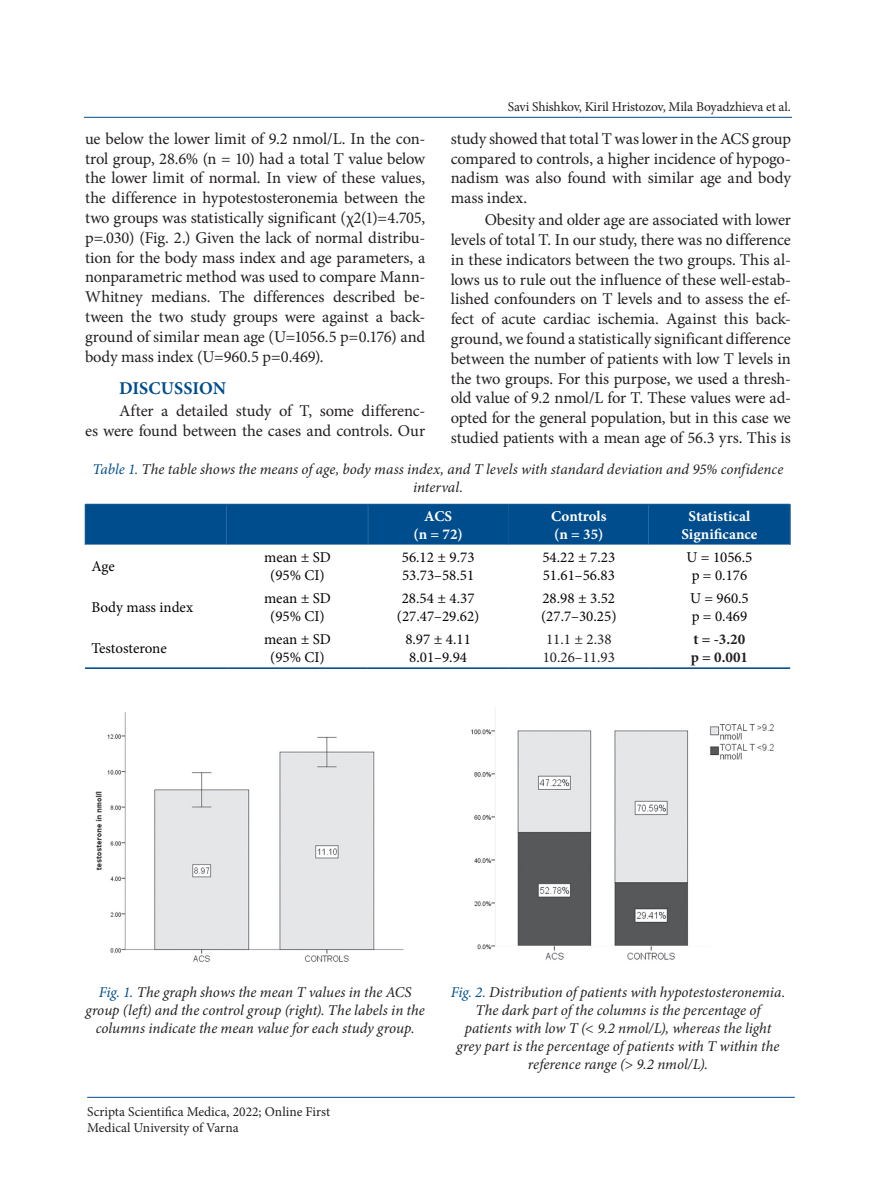
<style>
.page{position:relative;width:893px;height:1195px;background:#fff}
.page>*{position:absolute;margin:0;border:0;box-sizing:border-box;transform-origin:0 0}
.t1{font:700 18px "Minion Pro";color:#004d8d}
.t2{font:16.5px/19.8px "Minion Pro";letter-spacing:-.005em;color:#231f20;text-align:justify}
.t3{font:italic 15px/18px "Minion Pro";color:#231f20;text-align:center}
.t4{font:15px/18px "Minion Pro";color:#040503;text-align:center}
.t5{font:700 15px/18px "Minion Pro";color:#fff;text-align:center}
.t6{font:15px/18px "Minion Pro";color:#231f20}
.t7{font:700 15px/18px "Minion Pro";color:#231f20}
.t8{font:13.5px/16.2px "Minion Pro";letter-spacing:-.005em;color:#231f20}
.s1{color:#004d8d}
</style>
<div class="page">
<hr style="left:87px;top:1097px;width:354px;height:1px;background:#004d8d">
<hr style="left:441px;top:1097px;width:354px;height:1px;background:#004d8d">
<hr style="left:84px;top:117px;width:708px;height:1px;background:#004d8d">
<div style="left:86px;top:505px;width:703px;height:40px;background:#004d8d"></div>
<svg style="left:86px;top:667px;width:703px;height:1px"></svg>
<hr style="left:86px;top:504px;width:141px;height:1px;background:#004d8d">
<hr style="left:85px;top:504px;width:1px;height:41px;background:#004d8d">
<hr style="left:227px;top:504px;width:141px;height:1px;background:#004d8d">
<hr style="left:227px;top:505px;width:1px;height:40px;background:#004d8d">
<hr style="left:368px;top:504px;width:140px;height:1px;background:#004d8d">
<hr style="left:367px;top:505px;width:1px;height:40px;background:#004d8d">
<hr style="left:368px;top:505px;width:1px;height:40px;background:#004d8d">
<hr style="left:508px;top:504px;width:141px;height:1px;background:#004d8d">
<hr style="left:508px;top:505px;width:1px;height:40px;background:#004d8d">
<hr style="left:509px;top:505px;width:1px;height:40px;background:#004d8d">
<hr style="left:649px;top:504px;width:141px;height:1px;background:#004d8d">
<hr style="left:649px;top:505px;width:1px;height:40px;background:#004d8d">
<hr style="left:789px;top:505px;width:1px;height:40px;background:#004d8d">
<hr style="left:790px;top:504px;width:1px;height:41px;background:#004d8d">
<hr style="left:227px;top:627px;width:1px;height:41px;background:#fff">
<hr style="left:367px;top:627px;width:1px;height:41px;background:#fff">
<hr style="left:368px;top:627px;width:1px;height:41px;background:#fff">
<hr style="left:508px;top:627px;width:1px;height:41px;background:#fff">
<hr style="left:509px;top:627px;width:1px;height:41px;background:#fff">
<hr style="left:649px;top:627px;width:1px;height:41px;background:#fff">
<hr style="left:85px;top:668px;width:142px;height:1px;background:#004d8d">
<hr style="left:227px;top:668px;width:141px;height:1px;background:#004d8d">
<hr style="left:368px;top:668px;width:140px;height:1px;background:#004d8d">
<hr style="left:508px;top:668px;width:141px;height:1px;background:#004d8d">
<hr style="left:649px;top:668px;width:141px;height:1px;background:#004d8d">
<img style="left:95px;top:712px;width:309px;height:250px">
<img style="left:471px;top:707px;width:303px;height:253px">
<p class="t2" style="left:85px;top:129px;width:342px">ue below the lower limit of 9.2 nmol/L. In the con&shy;trol group, 28.6% (n = 10) had a total T value below the lower limit of normal. In view of these values, the difference in hypotestosteronemia between the two groups was statistically significant (χ2(1)=4.705, p=.030) (Fig. 2.) Given the lack of normal distribu&shy;tion for the body mass index and age parameters, a nonparametric method was used to compare Mann-Whitney medians. The differences described be&shy;tween the two study groups were against a back&shy;ground of similar mean age (U=1056.5 p=0.176) and body mass index (U=960.5 p=0.469).</p>
<p class="t1" style="left:119px;top:375px;width:108px">DISCUSSION</p>
<p class="t2" style="left:85px;top:401px;width:342px;text-align:right">After a detailed study of T, some differenc-<br>es were found between the cases and controls. Our</p>
<p class="t8" style="left:508px;top:98px;width:284px">Savi Shishkov, Kiril Hristozov, Mila Boyadzhieva et al.</p>
<p class="t2" style="left:451px;top:129px;width:342px">study showed that total T was lower in the ACS group compared to controls, a higher incidence of hypogo&shy;nadism was also found with similar age and body mass index.</p>
<p class="t2" style="left:451px;top:210px;width:342px;text-indent:34px">Obesity and older age are associated with lower levels of total T. In our study, there was no difference in these indicators between the two groups. This al&shy;lows us to rule out the influence of these well-estab&shy;lished confounders on T levels and to assess the ef&shy;fect of acute cardiac ischemia. Against this back&shy;ground, we found a statistically significant difference between the number of patients with low T levels in the two groups. For this purpose, we used a thresh&shy;old value of 9.2 nmol/L for T. These values were ad&shy;opted for the general population, but in this case we studied patients with a mean age of 56.3 yrs. This is</p>
<p class="t3" style="left:93px;top:461px;width:692px"><span class="s1">Table 1.</span> The table shows the means of age, body mass index, and T levels with standard deviation and 95% confidence interval.</p>
<p class="t5" style="left:414px;top:507px;width:51px">ACS<br>(n = 72)</p>
<p class="t5" style="left:551px;top:507px;width:57px;text-align:left">Controls (n = 35)</p>
<p class="t5" style="left:681px;top:507px;width:77px">Statistical<br>Significance</p>
<p class="t4" style="left:91px;top:557px;width:25px">Age</p>
<p class="t4" style="left:264px;top:548px;width:68px">mean ± SD (95% CI)</p>
<p class="t4" style="left:402px;top:548px;width:74px;text-align:left">56.12 ± 9.73<br>53.73–58.51</p>
<p class="t4" style="left:542px;top:548px;width:74px;text-align:left">54.22 ± 7.23<br>51.61–56.83</p>
<p class="t4" style="left:686px;top:548px;width:67px">U = 1056.5 p = 0.176</p>
<p class="t4" style="left:91px;top:598px;width:103px">Body mass index</p>
<p class="t4" style="left:264px;top:589px;width:68px">mean ± SD (95% CI)</p>
<p class="t4" style="left:397px;top:589px;width:84px">28.54 ± 4.37 (27.47–29.62)</p>
<p class="t4" style="left:541px;top:589px;width:77px;text-align:left">28.98 ± 3.52 (27.7–30.25)</p>
<p class="t4" style="left:690px;top:589px;width:60px;text-align:left">U = 960.5 p = 0.469</p>
<p class="t4" style="left:91px;top:639px;width:77px">Testosterone</p>
<p class="t4" style="left:264px;top:630px;width:68px">mean ± SD (95% CI)</p>
<p class="t4" style="left:405px;top:630px;width:67px;text-align:left">8.97 ± 4.11<br>8.01–9.94</p>
<p class="t6" style="left:543px;top:630px;width:74px">11.1 ± 2.38<br>10.26–11.93</p>
<p class="t7" style="left:691px;top:630px;width:59px">t = -3.20 p = 0.001</p>
<p class="t3" style="left:85px;top:983px;width:341px"><span class="s1">Fig. 1.</span> The graph shows the mean T values in the ACS group (left) and the control group (right). The labels in the columns indicate the mean value for each study group.</p>
<p class="t3" style="left:451px;top:983px;width:336px"><span class="s1">Fig. 2.</span> Distribution of patients with hypotestosteronemia.<br>The dark part of the columns is the percentage of patients with low T (&lt; 9.2 nmol/L), whereas the light grey part is the percentage of patients with T within the reference range (&gt; 9.2 nmol/L).</p>
<p class="t8" style="left:87px;top:1103px;width:245px">Scripta Scientifica Medica, 2022; Online First<br>Medical University of Varna</p>
</div>
